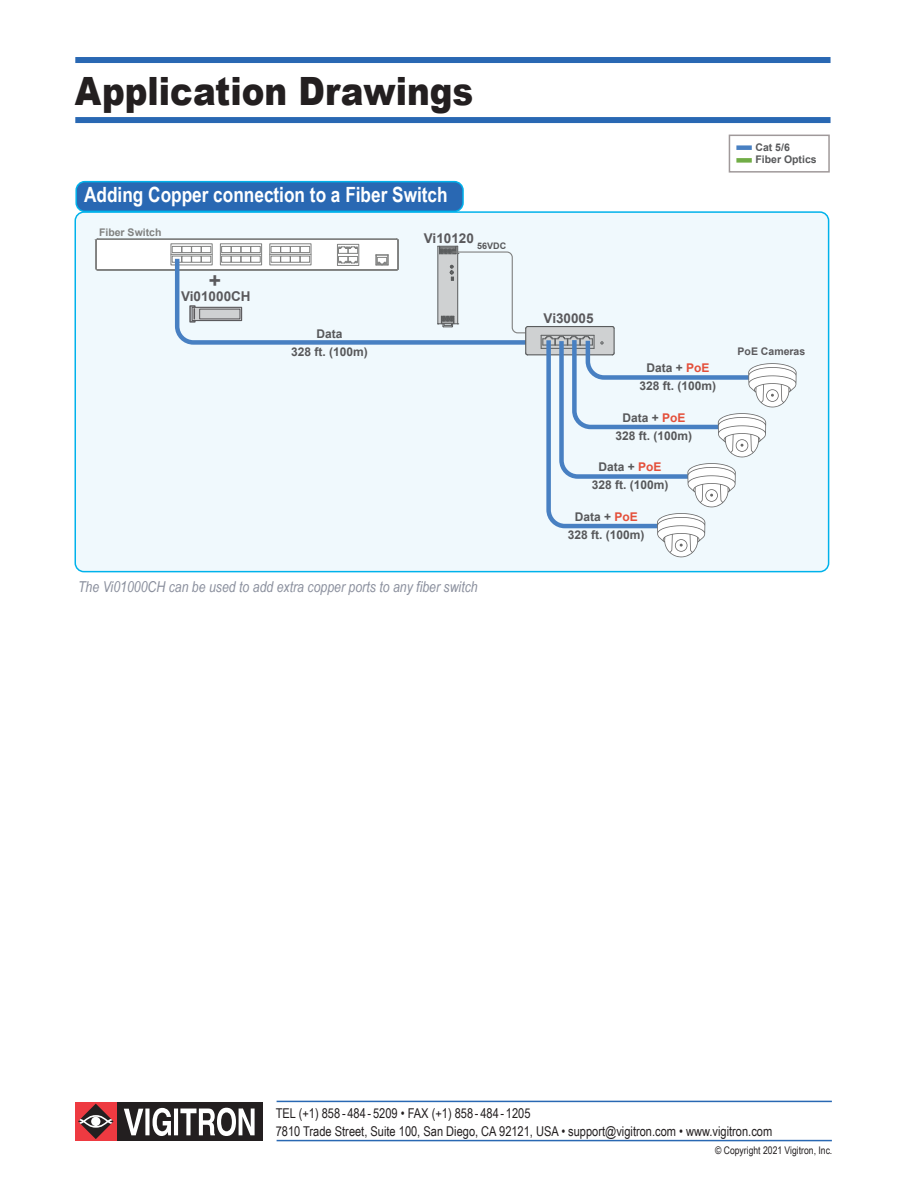
<style>
.page{position:relative;width:918px;height:1188px;background:#fff}
.page>*{position:absolute;margin:0;border:0;box-sizing:border-box;transform-origin:0 0}
.t1{font:900 39px "Arial";color:#231f20;scale:.87 1}
.t2{font:700 21px "Arial Narrow";color:#fff}
.t3{font:700 21px "Arial";color:#5a595c}
.t4{font:italic 15px "Arial Narrow";color:#8a8f9d}
.t5{font:13.5px/18px "Arial Narrow";color:#231f20}
.t6{font:700 13.5px "Arial";color:#5a595c}
.t7{font:700 12px/18px "Arial";color:#57585a;text-align:center}
.t8{font:10.5px "Arial Narrow";color:#231f20}
.t9{font:700 10.5px/12.6px "Arial";color:#57585a}
.t10{font:700 10.5px "Arial";color:#808180}
.t11{font:700 10.5px "Arial";color:#5a595c}
.t12{font:700 9px "Arial";color:#57585a}
.s1{color:#e44f3a}
</style>
<div class="page">
<div style="left:75px;top:117px;width:756px;height:6px;background:#2968b3"></div>
<div style="left:75px;top:57px;width:756px;height:6px;background:#2968b3"></div>
<hr style="left:277px;top:1140px;width:555px;height:1px;background:#2968b3">
<div style="left:117px;top:1102px;width:146px;height:39px;background:#231f20"></div>
<svg style="left:124px;top:1108px;width:131px;height:28px"></svg>
<div style="left:75px;top:1102px;width:42px;height:39px;background:#ee3a41"></div>
<svg style="left:78px;top:1104px;width:36px;height:35px"></svg>
<hr style="left:277px;top:1101px;width:555px;height:1px;background:#2968b3">
<div style="left:76px;top:182px;width:387px;height:29px;background:#2968b3;border-radius:9px"></div>
<div style="left:75px;top:181px;width:389px;height:31px;border:2px solid #00b2eb;border-radius:9px"></div>
<div style="left:736px;top:145px;width:16px;height:5px;background:#4880c2"></div>
<div style="left:736px;top:158px;width:16px;height:5px;background:#71ad46"></div>
<div style="left:729px;top:135px;width:101px;height:38px;border:2px solid #a0999a"></div>
<div style="left:75px;top:212px;width:754px;height:360px;background:#f0f9fd;border-radius:9px"></div>
<div style="left:75px;top:211px;width:754px;height:361px;border:2px solid #00b2eb;border-radius:9px"></div>
<svg style="left:95px;top:238px;width:702px;height:319px"></svg>
<h1 class="t1" style="left:75px;top:63px;width:460px">Application Drawings</h1>
<h2 class="t2" style="left:84px;top:179px;width:365px">Adding Copper connection to a Fiber Switch</h2>
<p class="t10" style="left:99px;top:225px;width:64px">Fiber Switch</p>
<h2 class="t3" style="left:209px;top:265px;width:14px">+</h2>
<p class="t6" style="left:181px;top:287px;width:71px">Vi01000CH</p>
<p class="t7" style="left:291px;top:325px;width:78px">Data<br>328 ft. (100m)</p>
<p class="t6" style="left:424px;top:229px;width:52px">Vi10120</p>
<p class="t12" style="left:477px;top:240px;width:31px">56VDC</p>
<p class="t4" style="left:78px;top:576px;width:401px">The Vi01000CH can be used to add extra copper ports to any fiber switch</p>
<p class="t9" style="left:755px;top:141px;width:63px">Cat 5/6<br>Fiber Optics</p>
<p class="t6" style="left:544px;top:308px;width:52px">Vi30005</p>
<p class="t7" style="left:640px;top:359px;width:78px">Data + <span class="s1">PoE<br></span>328 ft. (100m)</p>
<p class="t7" style="left:616px;top:409px;width:78px">Data + <span class="s1">PoE<br></span>328 ft. (100m)</p>
<p class="t7" style="left:592px;top:458px;width:78px">Data + <span class="s1">PoE<br></span>328 ft. (100m)</p>
<p class="t7" style="left:568px;top:508px;width:78px">Data + <span class="s1">PoE<br></span>328 ft. (100m)</p>
<p class="t11" style="left:738px;top:344px;width:69px">PoE Cameras</p>
<p class="t5" style="left:276px;top:1103px;width:498px">TEL (+1) 858 - 484 - 5209 • FAX (+1) 858 - 484 - 1205<br>7810 Trade Street, Suite 100, San Diego, CA 92121, USA • support@vigitron.com • www.vigitron.com</p>
<p class="t8" style="left:715px;top:1143px;width:119px">© Copyright 2021 Vigitron, Inc.</p>
</div>
